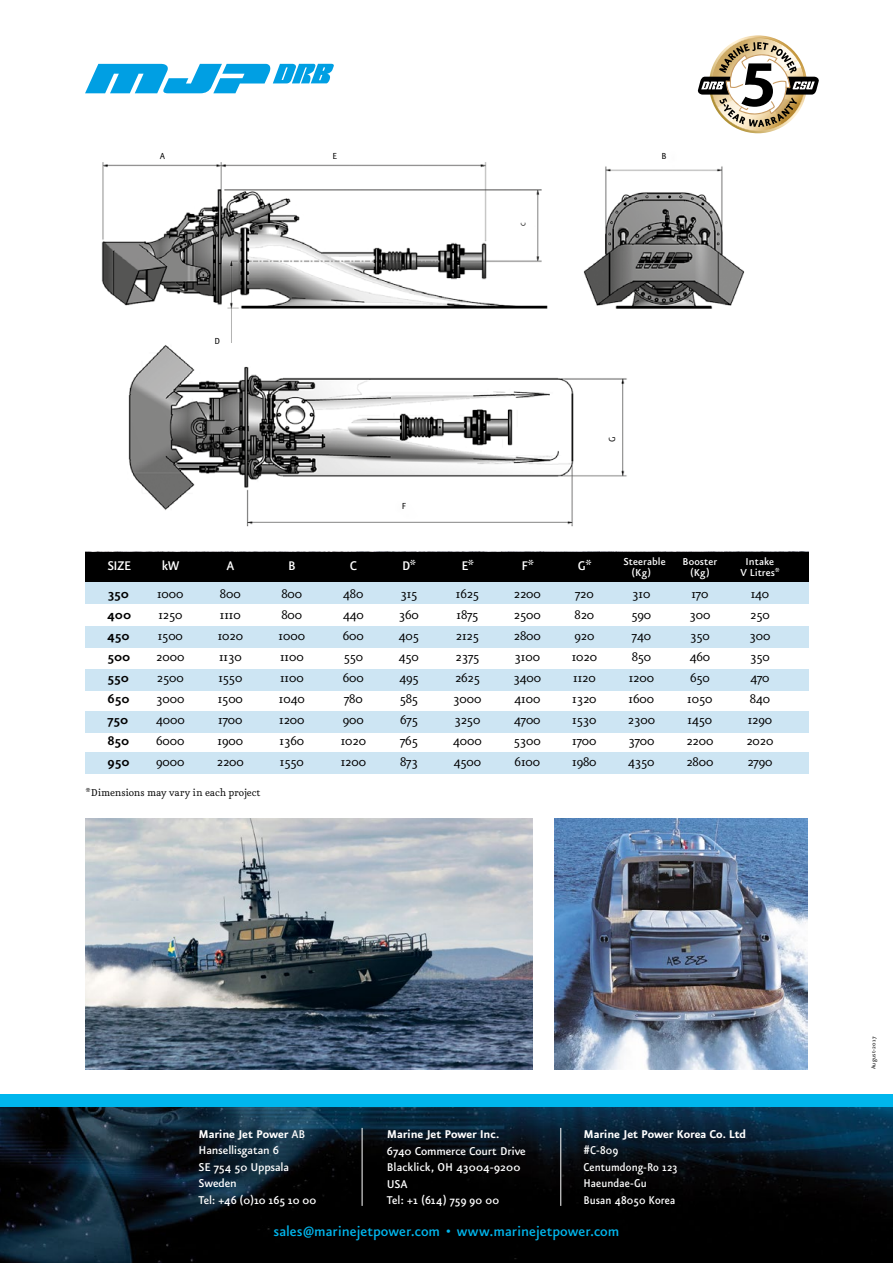
<style>
.page{position:relative;width:893px;height:1263px;background:#fff}
.page>*{position:absolute;margin:0;border:0;box-sizing:border-box;transform-origin:0 0}
.t1{font:500 16.5px "Eureka Sans";letter-spacing:-.005em;color:#00b6ed}
.t2{font:15px "Eureka";color:#000}
.t3{font:700 15px "Eureka";color:#000}
.t4{font:500 15px "Eureka Sans";letter-spacing:-.03em;color:#fff}
.t5{font:500 13.5px/16.5px "Eureka Sans";letter-spacing:-.005em;color:#fff}
.t6{font:500 13.5px/16.5px "Eureka Sans";letter-spacing:-.005em;color:#fff;scale:.92 1}
.t7{font:700 13.5px "Eureka Sans";letter-spacing:-.01em;color:#fff}
.t8{font:500 12px "Eureka Sans";letter-spacing:.005em;color:#fff}
.t9{font:12px "Eureka";letter-spacing:-.01em;color:#000}
.t10{font:10.5px "Eureka Sans";color:#000}
.t11{font:7.65px "Eureka Sans";color:#000}
.t12{font:6.75px "Eureka Sans";letter-spacing:.035em;color:#000}
.s1{font-weight:700}
</style>
<div class="page">
<img style="left:0;top:1107px;width:893px;height:156px">
<img style="left:128px;top:345px;width:499px;height:181px">
<img style="left:101px;top:162px;width:644px;height:181px">
<svg style="left:85px;top:64px;width:249px;height:29px"></svg>
<svg style="left:697px;top:35px;width:122px;height:98px"></svg>
<img style="left:555px;top:819px;width:253px;height:250px">
<img style="left:85px;top:819px;width:448px;height:250px">
<div style="left:85px;top:573px;width:724px;height:31px;background:#cde5f3"></div>
<div style="left:85px;top:670px;width:724px;height:21px;background:#cde5f3"></div>
<div style="left:85px;top:627px;width:724px;height:21px;background:#cde5f3"></div>
<div style="left:85px;top:552px;width:724px;height:29px;background:#000"></div>
<div style="left:85px;top:711px;width:724px;height:21px;background:#cde5f3"></div>
<div style="left:85px;top:753px;width:724px;height:21px;background:#cde5f3"></div>
<div style="left:0;top:1094px;width:893px;height:13px;background:#00b6ed"></div>
<hr style="left:362px;top:1128px;width:1px;height:78px;background:#fff">
<hr style="left:560px;top:1128px;width:1px;height:78px;background:#fff">
<p class="t10" style="left:160px;top:151px;width:7px">A</p>
<p class="t10" style="left:332px;top:151px;width:6px">E</p>
<p class="t10" style="left:661px;top:151px;width:7px">B</p>
<p class="t10" style="left:214px;top:336px;width:7px">D</p>
<p class="t10" style="left:402px;top:501px;width:6px">F</p>
<p class="t11" style="left:520px;top:226px;width:5px;rotate:-90deg">C</p>
<p class="t10" style="left:607px;top:442px;width:7px;rotate:-90deg">G</p>
<p class="t4" style="left:107px;top:558px;width:25px">SIZE</p>
<p class="t4" style="left:162px;top:558px;width:19px">kW</p>
<p class="t4" style="left:227px;top:558px;width:9px">A</p>
<p class="t4" style="left:288px;top:558px;width:9px">B</p>
<p class="t4" style="left:350px;top:558px;width:9px">C</p>
<p class="t4" style="left:402px;top:558px;width:15px">D*</p>
<p class="t4" style="left:461px;top:558px;width:14px">E*</p>
<p class="t4" style="left:521px;top:558px;width:14px">F*</p>
<p class="t4" style="left:578px;top:558px;width:15px">G*</p>
<p class="t8" style="left:624px;top:556px;width:44px">Steerable</p>
<p class="t8" style="left:682px;top:556px;width:36px">Booster</p>
<p class="t8" style="left:746px;top:556px;width:30px">Intake</p>
<p class="t8" style="left:632px;top:566px;width:21px">(Kg)</p>
<p class="t8" style="left:690px;top:566px;width:21px">(Kg)</p>
<p class="t8" style="left:740px;top:566px;width:41px">V Litres*</p>
<p class="t3" style="left:107px;top:587px;width:23px">350</p>
<p class="t2" style="left:157px;top:587px;width:28px">1000</p>
<p class="t2" style="left:220px;top:587px;width:22px">800</p>
<p class="t2" style="left:281px;top:587px;width:22px">800</p>
<p class="t2" style="left:343px;top:587px;width:22px">480</p>
<p class="t2" style="left:400px;top:587px;width:18px">315</p>
<p class="t2" style="left:456px;top:587px;width:25px">1625</p>
<p class="t2" style="left:514px;top:587px;width:28px">2200</p>
<p class="t2" style="left:575px;top:587px;width:20px">720</p>
<p class="t2" style="left:632px;top:587px;width:20px">310</p>
<p class="t2" style="left:691px;top:587px;width:19px">170</p>
<p class="t2" style="left:751px;top:587px;width:20px">140</p>
<p class="t3" style="left:107px;top:608px;width:25px">400</p>
<p class="t2" style="left:158px;top:608px;width:26px">1250</p>
<p class="t2" style="left:220px;top:608px;width:22px">1110</p>
<p class="t2" style="left:281px;top:608px;width:22px">800</p>
<p class="t2" style="left:343px;top:608px;width:22px">440</p>
<p class="t2" style="left:399px;top:608px;width:22px">360</p>
<p class="t2" style="left:456px;top:608px;width:23px">1875</p>
<p class="t2" style="left:514px;top:608px;width:28px">2500</p>
<p class="t2" style="left:575px;top:608px;width:21px">820</p>
<p class="t2" style="left:631px;top:608px;width:21px">590</p>
<p class="t2" style="left:689px;top:608px;width:22px">300</p>
<p class="t2" style="left:750px;top:608px;width:21px">250</p>
<p class="t3" style="left:107px;top:629px;width:24px">450</p>
<p class="t2" style="left:158px;top:629px;width:27px">1500</p>
<p class="t2" style="left:218px;top:629px;width:27px">1020</p>
<p class="t2" style="left:279px;top:629px;width:28px">1000</p>
<p class="t2" style="left:343px;top:629px;width:23px">600</p>
<p class="t2" style="left:399px;top:629px;width:22px">405</p>
<p class="t2" style="left:456px;top:629px;width:24px">2125</p>
<p class="t2" style="left:514px;top:629px;width:28px">2800</p>
<p class="t2" style="left:574px;top:629px;width:21px">920</p>
<p class="t2" style="left:632px;top:629px;width:21px">740</p>
<p class="t2" style="left:690px;top:629px;width:21px">350</p>
<p class="t2" style="left:749px;top:629px;width:22px">300</p>
<p class="t3" style="left:107px;top:650px;width:25px">500</p>
<p class="t2" style="left:156px;top:650px;width:30px">2000</p>
<p class="t2" style="left:219px;top:650px;width:24px">1130</p>
<p class="t2" style="left:280px;top:650px;width:25px">1100</p>
<p class="t2" style="left:344px;top:650px;width:21px">550</p>
<p class="t2" style="left:399px;top:650px;width:22px">450</p>
<p class="t2" style="left:456px;top:650px;width:25px">2375</p>
<p class="t2" style="left:515px;top:650px;width:27px">3100</p>
<p class="t2" style="left:572px;top:650px;width:27px">1020</p>
<p class="t2" style="left:632px;top:650px;width:21px">850</p>
<p class="t2" style="left:690px;top:650px;width:22px">460</p>
<p class="t2" style="left:750px;top:650px;width:21px">350</p>
<p class="t3" style="left:107px;top:671px;width:23px">550</p>
<p class="t2" style="left:157px;top:671px;width:28px">2500</p>
<p class="t2" style="left:218px;top:671px;width:25px">1550</p>
<p class="t2" style="left:280px;top:671px;width:25px">1100</p>
<p class="t2" style="left:343px;top:671px;width:23px">600</p>
<p class="t2" style="left:399px;top:671px;width:21px">495</p>
<p class="t2" style="left:455px;top:671px;width:26px">2625</p>
<p class="t2" style="left:514px;top:671px;width:29px">3400</p>
<p class="t2" style="left:573px;top:671px;width:24px">1120</p>
<p class="t2" style="left:629px;top:671px;width:27px">1200</p>
<p class="t2" style="left:690px;top:671px;width:21px">650</p>
<p class="t2" style="left:750px;top:671px;width:21px">470</p>
<p class="t3" style="left:107px;top:692px;width:24px">650</p>
<p class="t2" style="left:156px;top:692px;width:30px">3000</p>
<p class="t2" style="left:218px;top:692px;width:27px">1500</p>
<p class="t2" style="left:279px;top:692px;width:27px">1040</p>
<p class="t2" style="left:344px;top:692px;width:20px">780</p>
<p class="t2" style="left:400px;top:692px;width:20px">585</p>
<p class="t2" style="left:453px;top:692px;width:30px">3000</p>
<p class="t2" style="left:514px;top:692px;width:27px">4100</p>
<p class="t2" style="left:572px;top:692px;width:26px">1320</p>
<p class="t2" style="left:629px;top:692px;width:27px">1600</p>
<p class="t2" style="left:687px;top:692px;width:27px">1050</p>
<p class="t2" style="left:750px;top:692px;width:22px">840</p>
<p class="t3" style="left:107px;top:713px;width:22px">750</p>
<p class="t2" style="left:156px;top:713px;width:30px">4000</p>
<p class="t2" style="left:218px;top:713px;width:26px">1700</p>
<p class="t2" style="left:279px;top:713px;width:27px">1200</p>
<p class="t2" style="left:343px;top:713px;width:23px">900</p>
<p class="t2" style="left:400px;top:713px;width:19px">675</p>
<p class="t2" style="left:454px;top:713px;width:27px">3250</p>
<p class="t2" style="left:514px;top:713px;width:28px">4700</p>
<p class="t2" style="left:572px;top:713px;width:26px">1530</p>
<p class="t2" style="left:628px;top:713px;width:29px">2300</p>
<p class="t2" style="left:688px;top:713px;width:26px">1450</p>
<p class="t2" style="left:748px;top:713px;width:26px">1290</p>
<p class="t3" style="left:107px;top:734px;width:24px">850</p>
<p class="t2" style="left:156px;top:734px;width:30px">6000</p>
<p class="t2" style="left:218px;top:734px;width:27px">1900</p>
<p class="t2" style="left:280px;top:734px;width:26px">1360</p>
<p class="t2" style="left:341px;top:734px;width:27px">1020</p>
<p class="t2" style="left:400px;top:734px;width:19px">765</p>
<p class="t2" style="left:453px;top:734px;width:30px">4000</p>
<p class="t2" style="left:514px;top:734px;width:28px">5300</p>
<p class="t2" style="left:572px;top:734px;width:26px">1700</p>
<p class="t2" style="left:628px;top:734px;width:28px">3700</p>
<p class="t2" style="left:686px;top:734px;width:28px">2200</p>
<p class="t2" style="left:746px;top:734px;width:28px">2020</p>
<p class="t3" style="left:107px;top:755px;width:24px">950</p>
<p class="t2" style="left:156px;top:755px;width:30px">9000</p>
<p class="t2" style="left:217px;top:755px;width:28px">2200</p>
<p class="t2" style="left:280px;top:755px;width:25px">1550</p>
<p class="t2" style="left:341px;top:755px;width:27px">1200</p>
<p class="t2" style="left:400px;top:755px;width:19px">873</p>
<p class="t2" style="left:454px;top:755px;width:29px">4500</p>
<p class="t2" style="left:515px;top:755px;width:27px">6100</p>
<p class="t2" style="left:572px;top:755px;width:26px">1980</p>
<p class="t2" style="left:628px;top:755px;width:28px">4350</p>
<p class="t2" style="left:686px;top:755px;width:28px">2800</p>
<p class="t2" style="left:747px;top:755px;width:27px">2790</p>
<p class="t9" style="left:85px;top:787px;width:177px">*Dimensions may vary in each project</p>
<p class="t5" style="left:198px;top:1126px;width:119px"><span class="s1">Marine Jet Power</span> AB<br>Hansellisgatan 6<br>SE 754 50 Uppsala<br>Sweden<br>Tel: +46 (0)10 165 10 00</p>
<p class="t7" style="left:583px;top:1127px;width:164px">Marine Jet Power Korea Co. Ltd</p>
<p class="t7" style="left:387px;top:1127px;width:114px">Marine Jet Power Inc.</p>
<p class="t5" style="left:387px;top:1143px;width:141px">6740 Commerce Court Drive<br>Blacklick, OH 43004-9200<br>USA<br>Tel: +1 (614) 759 90 00</p>
<p class="t6" style="left:583px;top:1142px;width:104px">#C-809<br>Centumdong-Ro 123<br>Haeundae-Gu<br>Busan 48050 Korea</p>
<p class="t1" style="left:274px;top:1223px;width:347px">sales@marinejetpower.com • www.marinejetpower.com</p>
<p class="t12" style="left:870px;top:1069px;width:34px;rotate:-90deg">August-2017</p>
</div>
